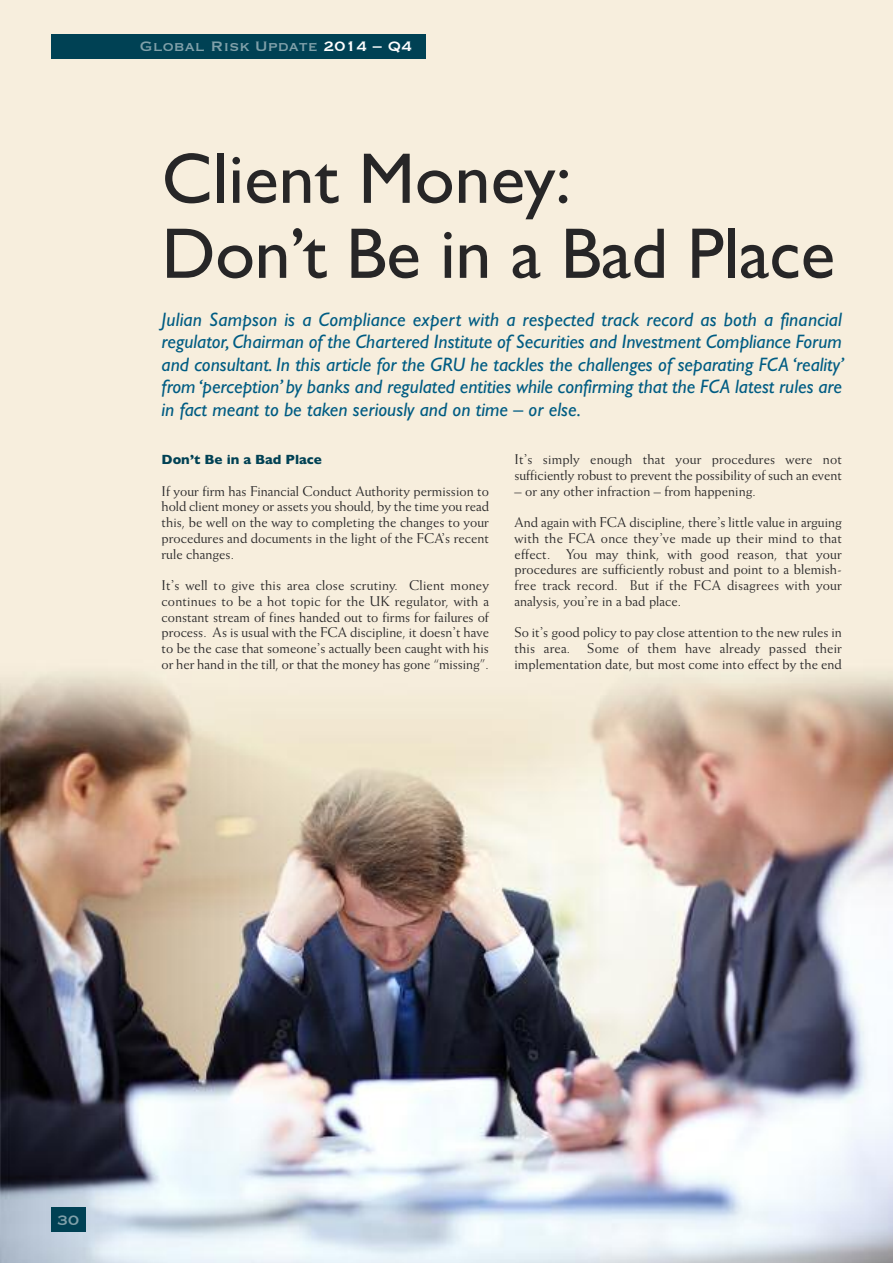
<style>
.page{position:relative;width:893px;height:1263px;background:#fff}
.page>*{position:absolute;margin:0;border:0;box-sizing:border-box;transform-origin:0 0}
.t1{font:72px/75px "Gill Sans";letter-spacing:-.005em;color:#272627}
.t2{font:italic 19.5px/22.5px "Gill Sans";color:#005c83;text-align:justify}
.t3{font:18px "Copperplate";color:#80a0a9}
.t4{font:14.25px/15.8px "Weiss BT";color:#272627;text-align:justify}
.t5{font:700 13.5px "Gill Sans";color:#004154}
.s1{color:#fff}
</style>
<div class="page">
<img style="left:0;top:0;width:893px;height:1263px">
<div style="left:51px;top:34px;width:374px;height:24px;background:#004154"></div>
<div style="left:51px;top:1208px;width:34px;height:24px;background:#004154"></div>
<p class="t3" style="left:140px;top:34px;width:274px">Global Risk Update <span class="s1">2014 – Q4</span></p>
<h1 class="t1" style="left:162px;top:140px;width:675px">Client Money:<br>Don’t Be in a Bad Place</h1>
<p class="t2" style="left:162px;top:308px;width:684px">Julian Sampson is a Compliance expert with a respected track record as both a financial regulator, Chairman of the Chartered Institute of Securities and Investment Compliance Forum and consultant. In this article for the GRU he tackles the challenges of separating FCA ‘reality’ from‘perception’ by banks and regulated entities while confirming that the FCA latest rules are in fact meant to be taken seriously and on time – or else.</p>
<p class="t5" style="left:162px;top:452px;width:162px">Don’t Be in a Bad Place</p>
<p class="t4" style="left:162px;top:484px;width:329px">If your firm has Financial Conduct Authority permission to hold client money or assets you should, by the time you read this, be well on the way to completing the changes to your procedures and documents in the light of the FCA’s recent rule changes.</p>
<p class="t4" style="left:162px;top:579px;width:329px">It’s well to give this area close scrutiny. Client money continues to be a hot topic for the UK regulator, with a constant stream of fines handed out to firms for failures of process. As is usual with the FCA discipline, it doesn’t have to be the case that someone’s actually been caught with his or her hand in the till, or that the money has gone “missing”.</p>
<p class="t4" style="left:514px;top:453px;width:329px">It’s simply enough that your procedures were not sufficiently robust to prevent the possibility of such an event</p>
<p class="t4" style="left:514px;top:484px;width:243px">– or any other infraction – from happening.</p>
<p class="t4" style="left:514px;top:516px;width:329px">And again with FCA discipline, there’s little value in arguing with the FCA once they’ve made up their mind to that effect. You may think, with good reason, that your procedures are sufficiently robust and point to a blemish&shy;free track record. But if the FCA disagrees with your analysis, you’re in a bad place.</p>
<p class="t4" style="left:514px;top:626px;width:329px">So it’s good policy to pay close attention to the new rules in this area. Some of them have already passed their implementation date, but most come into effect by the end</p>
<p class="t3" style="left:57px;top:1208px;width:23px">30</p>
</div>
